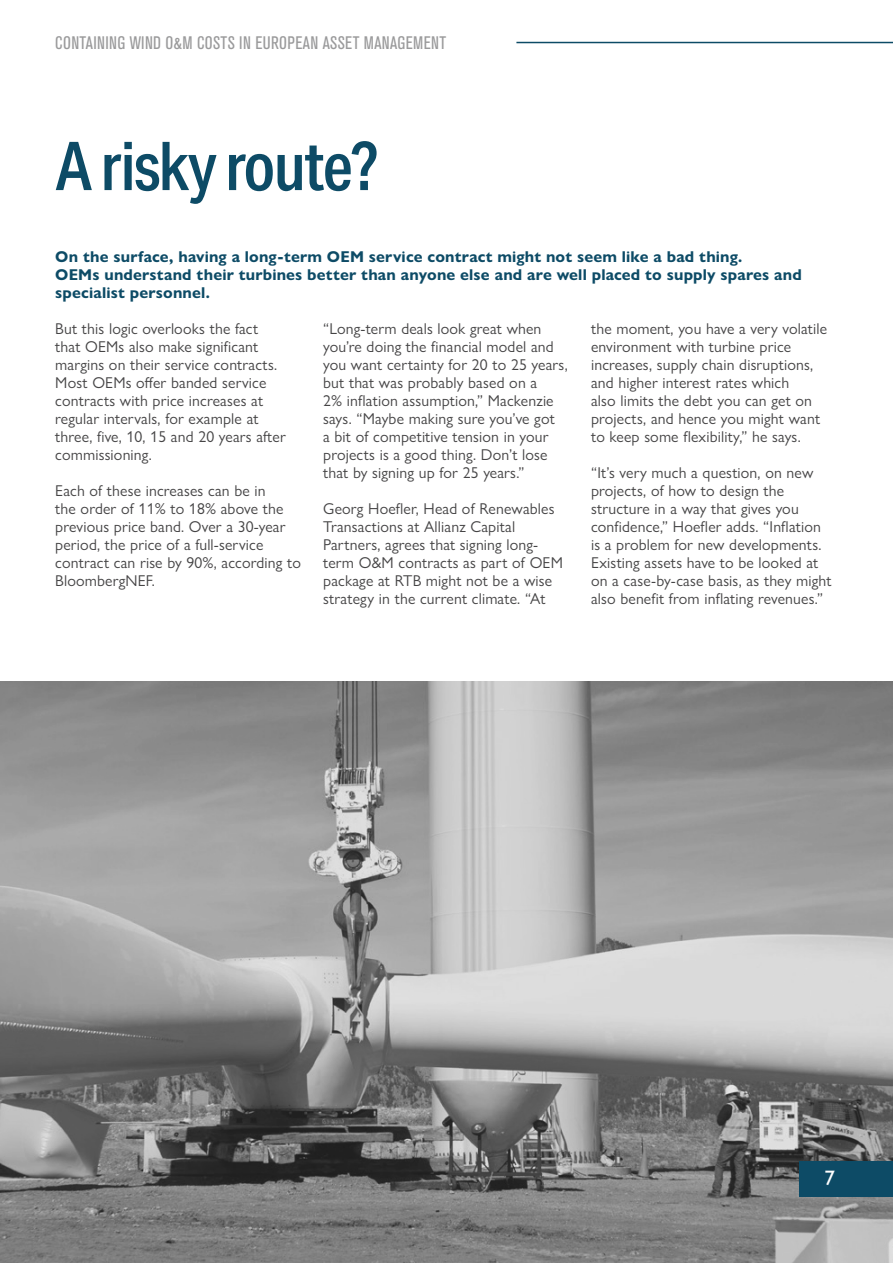
<style>
.page{position:relative;width:893px;height:1263px;background:#fff}
.page>*{position:absolute;margin:0;border:0;box-sizing:border-box;transform-origin:0 0}
.AWAW-Report-Headline{font:500 67.5px "Aktiv Grotesk Cd";letter-spacing:-.025em;color:#0d4b66}
.t1{font:500 21px "Gill Sans Nova";color:#fff}
.t2{font:condensed 18px "Akzidenz Grotesk BQ";letter-spacing:.02em;color:#9a9a9b}
.AWAW_-_Power_List{font:15.75px/18px "Gill Sans Nova";letter-spacing:.01em;color:#454445}
.Lead_In_-_Blue_Span{font:700 15.75px/18px "Gill Sans Nova";letter-spacing:.01em;color:#0d4b66}
</style>
<div class="page">
<svg style="left:0;top:682px;width:893px;height:581px;background:#949494"></svg>
<hr style="left:516px;top:42px;width:377px;height:1px;background:#0d4b66">
<div style="left:799px;top:1161px;width:94px;height:36px;background:#0d4b66"></div>
<p class="t2" style="left:55px;top:33px;width:392px">CONTAINING WIND O&amp;M COSTS IN EUROPEAN ASSET MANAGEMENT</p>
<p class="AWAW-Report-Headline" style="left:55px;top:125px;width:324px">A risky route?</p>
<p class="Lead_In_-_Blue_Span" style="left:55px;top:248px;width:748px">On the surface, having a long-term OEM service contract might not seem like a bad thing.<br>OEMs understand their turbines better than anyone else and are well placed to supply spares and specialist personnel.</p>
<p class="AWAW_-_Power_List" style="left:55px;top:320px;width:232px">But this logic overlooks the fact that OEMs also make significant margins on their service contracts.<br>Most OEMs offer banded service contracts with price increases at regular intervals, for example at three, five, 10, 15 and 20 years after commissioning.</p>
<p class="AWAW_-_Power_List" style="left:55px;top:482px;width:247px">Each of these increases can be in<br>the order of 11% to 18% above the previous price band. Over a 30-year period, the price of a full-service contract can rise by 90%, according to<br>BloombergNEF.</p>
<p class="AWAW_-_Power_List" style="left:323px;top:320px;width:246px">“Long-term deals look great when you’re doing the financial model and you want certainty for 20 to 25 years, but that was probably based on a<br>2% inflation assumption,” Mackenzie says. “Maybe making sure you’ve got<br>a bit of competitive tension in your projects is a good thing. Don’t lose that by signing up for 25 years.”</p>
<p class="AWAW_-_Power_List" style="left:323px;top:500px;width:241px">Georg Hoefler, Head of Renewables Transactions at Allianz Capital Partners, agrees that signing long&shy;term O&amp;M contracts as part of OEM package at RTB might not be a wise strategy in the current climate. “At</p>
<p class="AWAW_-_Power_List" style="left:591px;top:320px;width:237px">the moment, you have a very volatile environment with turbine price increases, supply chain disruptions, and higher interest rates which<br>also limits the debt you can get on projects, and hence you might want to keep some flexibility,” he says.</p>
<p class="AWAW_-_Power_List" style="left:591px;top:464px;width:242px">“It’s very much a question, on new projects, of how to design the structure in a way that gives you confidence,” Hoefler adds. “Inflation is a problem for new developments.<br>Existing assets have to be looked at on a case-by-case basis, as they might also benefit from inflating revenues.”</p>
<h2 class="t1" style="left:825px;top:1165px;width:12px">7</h2>
</div>
